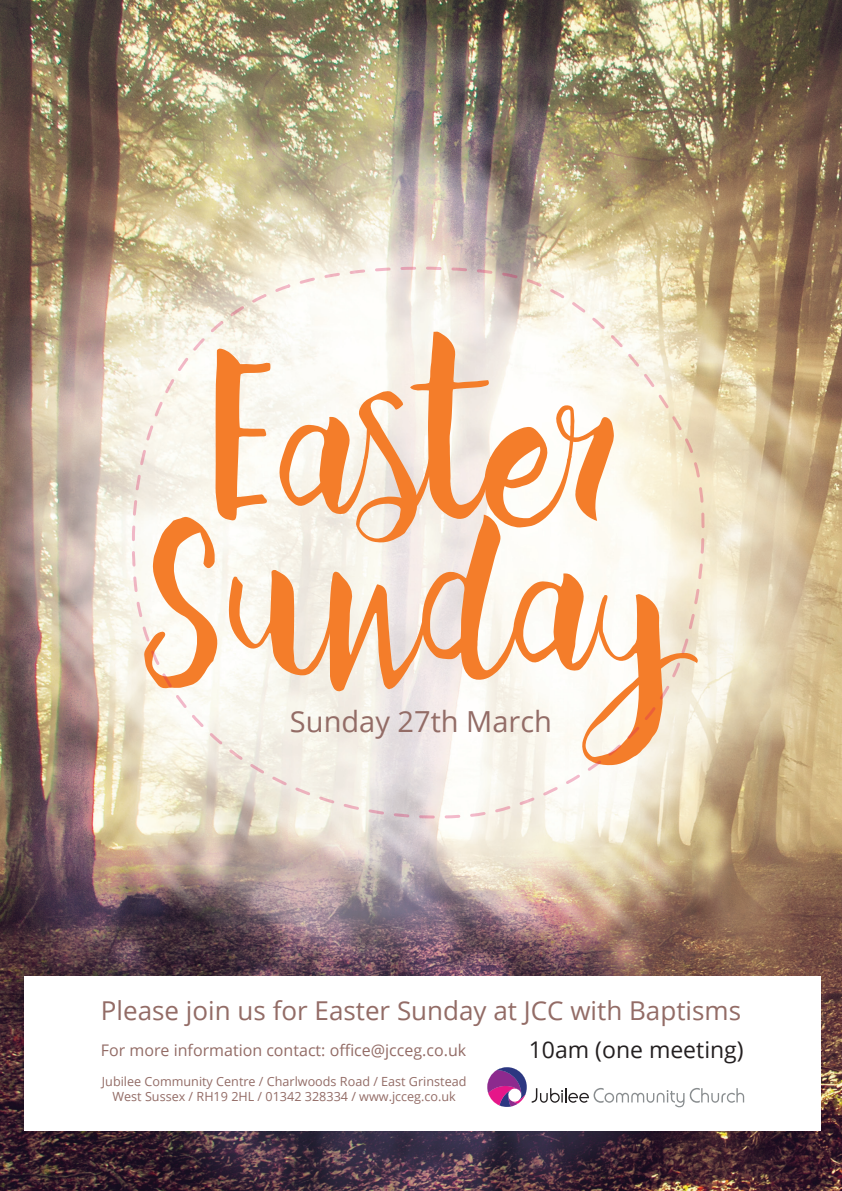
<style>
.page{position:relative;width:842px;height:1191px;background:#fff}
.page>*{position:absolute;margin:0;border:0;box-sizing:border-box;transform-origin:0 0}
.t1{font:29px "Open Sans";color:#936c66}
.t2{font:26px "Open Sans";color:#936c66}
.t3{font:23px "Open Sans";color:#231f20}
.t4{font:16px "Open Sans";color:#936c66}
.t5{font:12.6px/15.1px "Open Sans";color:#936c66;text-align:center}
</style>
<div class="page">
<img style="left:0;top:0;width:842px;height:1191px">
<div style="left:24px;top:976px;width:796px;height:155px;background:#fff"></div>
<svg style="left:690px;top:1088px;width:54px;height:14px"></svg>
<svg style="left:487px;top:1067px;width:197px;height:40px"></svg>
<svg style="left:132px;top:267px;width:572px;height:551px"></svg>
<h1 class="t1" style="left:290px;top:701px;width:264px">Sunday 27th March</h1>
<h2 class="t2" style="left:101px;top:992px;width:642px">Please join us for Easter Sunday at JCC with Baptisms</h2>
<p class="t4" style="left:101px;top:1038px;width:367px">For more information contact: office@jcceg.co.uk</p>
<h3 class="t3" style="left:529px;top:1033px;width:216px">10am (one meeting)</h3>
<p class="t5" style="left:102px;top:1073px;width:366px">Jubilee Community Centre / Charlwoods Road / East Grinstead<br>West Sussex / RH19 2HL / 01342 328334 / www.jcceg.co.uk</p>
</div>
